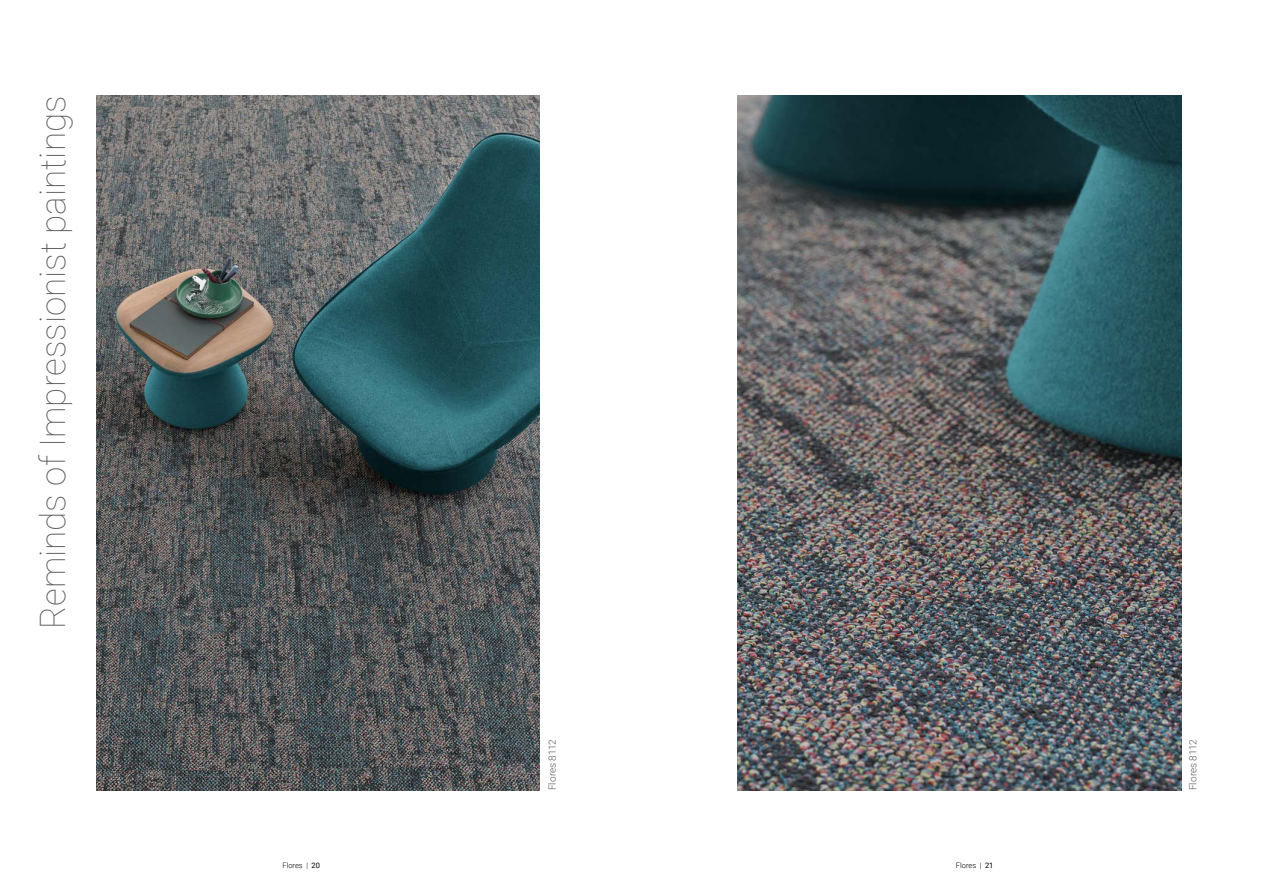
<style>
.page{position:relative;width:1276px;height:886px;background:#fff}
.page>*{position:absolute;margin:0;border:0;box-sizing:border-box;transform-origin:0 0}
.t1{font:100 35px "Roboto";color:#58595b}
.t2{font:300 10px "Roboto";letter-spacing:.005em;color:#58595b}
.t3{font:300 7.5px "Roboto";color:#000}
.s1{font-weight:400}
</style>
<div class="page">
<img style="left:96px;top:96px;width:444px;height:694px">
<img style="left:737px;top:96px;width:444px;height:694px">
<p class="t1" style="left:28px;top:629px;width:535px;rotate:-90deg">Reminds of Impressionist paintings</p>
<p class="t2" style="left:545px;top:790px;width:52px;rotate:-90deg">Flores 8112</p>
<p class="t3" style="left:282px;top:860px;width:39px">Flores | <span class="s1">20</span></p>
<p class="t3" style="left:956px;top:860px;width:39px">Flores | <span class="s1">21</span></p>
<p class="t2" style="left:1186px;top:790px;width:52px;rotate:-90deg">Flores 8112</p>
</div>
